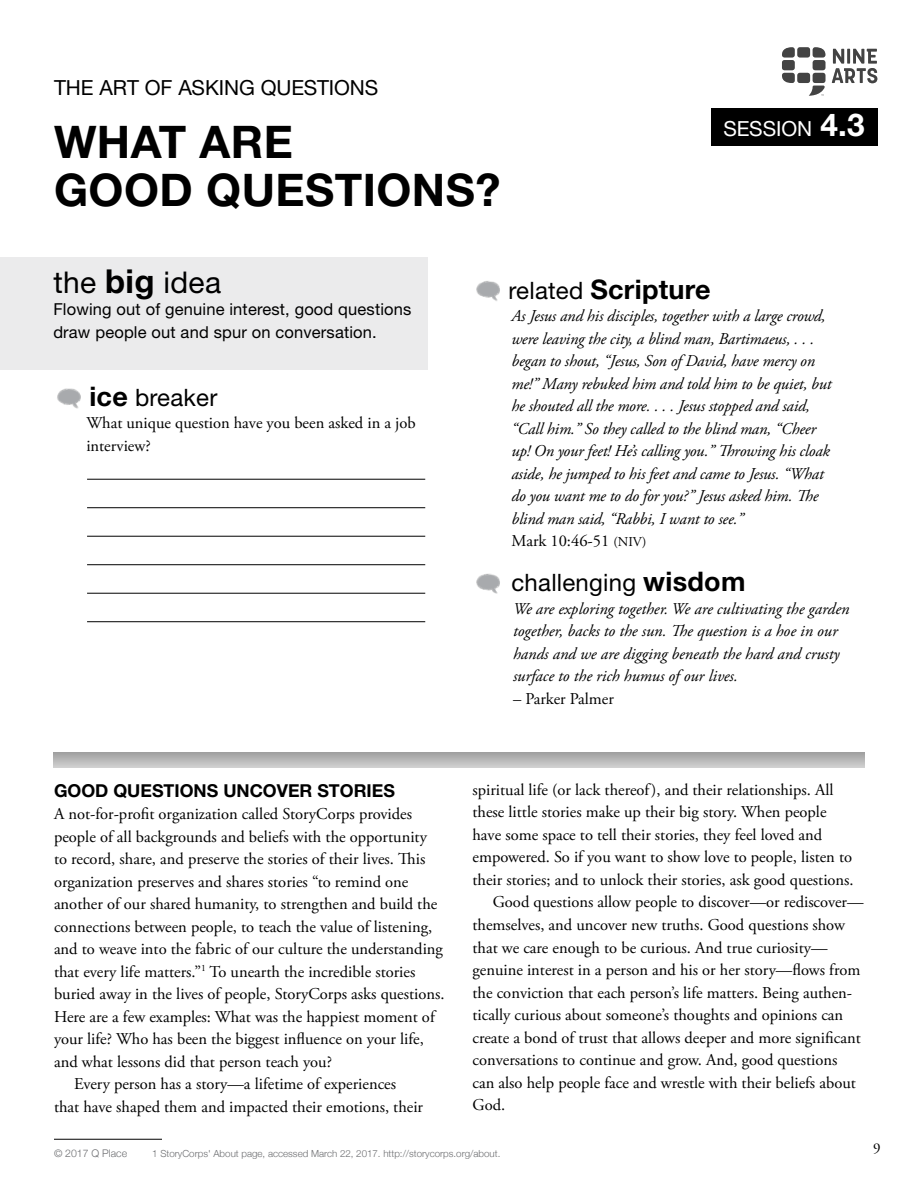
<style>
.page{position:relative;width:918px;height:1188px;background:#fff}
.page>*{position:absolute;margin:0;border:0;box-sizing:border-box;transform-origin:0 0}
.t1{font:700 45px/48px "Helvetica Neue";letter-spacing:.01em;color:#000}
.t2{font:30px "Helvetica Neue";letter-spacing:.01em;color:#000}
.t3{font:700 27px "Helvetica Neue";letter-spacing:.01em;color:#000}
.t4{font:24px "Helvetica Neue";letter-spacing:.01em;color:#000}
.t5{font:20.85px "Helvetica Neue";letter-spacing:-.005em;color:#000}
.t6{font:20.85px "Helvetica Neue";letter-spacing:-.005em;color:#fff}
.t7{font:700 17.85px "Helvetica Neue";color:#000}
.t8{font:16.5px/22.5px "Adobe Garamond Pro";color:#000}
.t9{font:italic 16.5px/22.5px "Adobe Garamond Pro";letter-spacing:-.01em;color:#000}
.t10{font:16.5px/22.8px "Helvetica Neue";letter-spacing:.01em;color:#000}
.t11{font:15px "Adobe Garamond Pro";color:#000}
.t12{font:300 10.5px "Helvetica Neue";color:#6d6e71}
.t13{font:300 9.75px "Helvetica Neue";color:#6d6e71}
.s1{font-weight:700;font-size:31.5px}
.s2{font-weight:700;font-size:33px}
.s3{font-weight:700;font-size:27px}
.s4{font-weight:400;font-size:24px}
.s5{font-style:normal}
.s6{font-style:normal;font-size:13.5px}
</style>
<div class="page">
<hr style="left:54px;top:1139px;width:108px;height:1px;background:#000">
<div style="left:0;top:257px;width:428px;height:112px;background:#ebebec"></div>
<div style="left:711px;top:108px;width:166px;height:37px;background:#000"></div>
<svg style="left:782px;top:47px;width:13px;height:10px"></svg>
<div style="left:797px;top:47px;width:13px;height:10px;background:#434343;border-radius:3px"></div>
<svg style="left:813px;top:47px;width:12px;height:10px"></svg>
<div style="left:782px;top:60px;width:13px;height:10px;background:#434343;border-radius:3px"></div>
<div style="left:813px;top:60px;width:12px;height:10px;background:#434343;border-radius:3px"></div>
<svg style="left:782px;top:73px;width:13px;height:10px"></svg>
<div style="left:797px;top:73px;width:13px;height:10px;background:#434343;border-radius:3px"></div>
<div style="left:813px;top:73px;width:12px;height:10px;background:#434343;border-radius:3px"></div>
<svg style="left:809px;top:86px;width:16px;height:10px"></svg>
<svg style="left:832px;top:49px;width:45px;height:34px"></svg>
<hr style="left:87px;top:479px;width:338px;height:1px;background:#000">
<hr style="left:87px;top:507px;width:338px;height:1px;background:#000">
<hr style="left:87px;top:536px;width:338px;height:1px;background:#000">
<hr style="left:87px;top:564px;width:338px;height:1px;background:#000">
<hr style="left:87px;top:593px;width:338px;height:1px;background:#000">
<hr style="left:87px;top:621px;width:338px;height:1px;background:#000">
<img style="left:57px;top:388px;width:24px;height:21px">
<img style="left:476px;top:281px;width:24px;height:20px">
<img style="left:476px;top:573px;width:24px;height:21px">
<svg style="left:53px;top:752px;width:812px;height:16px;background:#b7b7b7"></svg>
<p class="t5" style="left:54px;top:75px;width:326px">THE ART OF ASKING QUESTIONS</p>
<h1 class="t1" style="left:54px;top:117px;width:448px">WHAT ARE<br>GOOD QUESTIONS?</h1>
<p class="t6" style="left:729px;top:113px;width:138px">SESSION <span class="s1">1.1</span></p>
<p class="t6" style="left:723px;top:117px;width:143px">SESSION <span class="s1">4.3</span></p>
<h2 class="t2" style="left:53px;top:264px;width:169px">the <span class="s2">big</span> idea</h2>
<p class="t10" style="left:53px;top:298px;width:360px">Flowing out of genuine interest, good questions draw people out and spur on conversation.</p>
<h3 class="t4" style="left:89px;top:383px;width:130px"><span class="s3">ice</span> breaker</h3>
<p class="t8" style="left:86px;top:413px;width:331px">What unique question have you been asked in a job interview?</p>
<h3 class="t3" style="left:508px;top:272px;width:204px"><span class="s4">related</span> Scripture</h3>
<p class="t9" style="left:512px;top:305px;width:322px">As Jesus and his disciples, together with a large crowd, were leaving the city, a blind man, Bartimaeus, . . . began to shout, “Jesus, Son of David, have mercy on me!” Many rebuked him and told him to be quiet, but he shouted all the more. . . . Jesus stopped and said, “Call him.” So they called to the blind man, “Cheer up! On your feet! He’s calling you.” Throwing his cloak aside, he jumped to his feet and came to Jesus. “What do you want me to do for you?” Jesus asked him. The blind man said, “Rabbi, I want to see.”<br><span class="s5">Mark 10:46-51</span> <span class="s6">(NIV)</span></p>
<h3 class="t4" style="left:512px;top:568px;width:236px">challenging <span class="s3">wisdom</span></h3>
<p class="t9" style="left:513px;top:598px;width:338px">We are exploring together. We are cultivating the garden together, backs to the sun. The question is a hoe in our hands and we are digging beneath the hard and crusty surface to the rich humus of our lives.</p>
<p class="t8" style="left:513px;top:688px;width:102px">– Parker Palmer</p>
<p class="t8" style="left:472px;top:779px;width:363px">spiritual life (or lack thereof), and their relationships. All</p>
<p class="t8" style="left:472px;top:802px;width:356px">these little stories make up their big story. When people</p>
<p class="t8" style="left:472px;top:824px;width:351px">have some space to tell their stories, they feel loved and</p>
<p class="t8" style="left:472px;top:847px;width:381px">empowered. So if you want to show love to people, listen to</p>
<p class="t8" style="left:472px;top:869px;width:383px">their stories; and to unlock their stories, ask good questions.</p>
<p class="t8" style="left:493px;top:892px;width:372px">Good questions allow people to discover—or rediscover—</p>
<p class="t8" style="left:472px;top:914px;width:374px">themselves, and uncover new truths. Good questions show</p>
<p class="t8" style="left:472px;top:937px;width:357px">that we care enough to be curious. And true curiosity—</p>
<p class="t8" style="left:472px;top:959px;width:389px">genuine interest in a person and his or her story—flows from</p>
<p class="t8" style="left:472px;top:982px;width:381px">the conviction that each person’s life matters. Being authen-</p>
<p class="t8" style="left:472px;top:1004px;width:372px">tically curious about someone’s thoughts and opinions can</p>
<p class="t8" style="left:472px;top:1027px;width:390px">create a bond of trust that allows deeper and more significant</p>
<p class="t8" style="left:472px;top:1049px;width:366px">conversations to continue and grow. And, good questions</p>
<p class="t8" style="left:472px;top:1072px;width:385px">can also help people face and wrestle with their beliefs about</p>
<p class="t8" style="left:472px;top:1094px;width:34px">God.</p>
<p class="t7" style="left:54px;top:780px;width:342px">GOOD QUESTIONS UNCOVER STORIES</p>
<p class="t8" style="left:54px;top:804px;width:360px">A not-for-profit organization called StoryCorps provides</p>
<p class="t8" style="left:54px;top:826px;width:374px">people of all backgrounds and beliefs with the opportunity</p>
<p class="t8" style="left:54px;top:849px;width:373px">to record, share, and preserve the stories of their lives. This</p>
<p class="t8" style="left:54px;top:871px;width:356px">organization preserves and shares stories “to remind one</p>
<p class="t8" style="left:54px;top:894px;width:385px">another of our shared humanity, to strengthen and build the</p>
<p class="t8" style="left:54px;top:916px;width:380px">connections between people, to teach the value of listening,</p>
<p class="t8" style="left:54px;top:939px;width:391px">and to weave into the fabric of our culture the understanding</p>
<p class="t8" style="left:54px;top:961px;width:363px">that every life matters.”<sup>1</sup> To unearth the incredible stories</p>
<p class="t8" style="left:54px;top:984px;width:392px">buried away in the lives of people, StoryCorps asks questions.</p>
<p class="t8" style="left:54px;top:1006px;width:384px">Here are a few examples: What was the happiest moment of</p>
<p class="t8" style="left:54px;top:1029px;width:371px">your life? Who has been the biggest influence on your life,</p>
<p class="t8" style="left:54px;top:1051px;width:279px">and what lessons did that person teach you?</p>
<p class="t8" style="left:74px;top:1074px;width:323px">Every person has a story—a lifetime of experiences</p>
<p class="t8" style="left:54px;top:1096px;width:371px">that have shaped them and impacted their emotions, their</p>
<p class="t13" style="left:152px;top:1146px;width:350px">1 StoryCorps' About page, accessed March 22, 2017. http://storycorps.org/about.</p>
<p class="t12" style="left:54px;top:1145px;width:75px">© 2017 Q Place</p>
<p class="t11" style="left:873px;top:1139px;width:9px">9</p>
</div>
